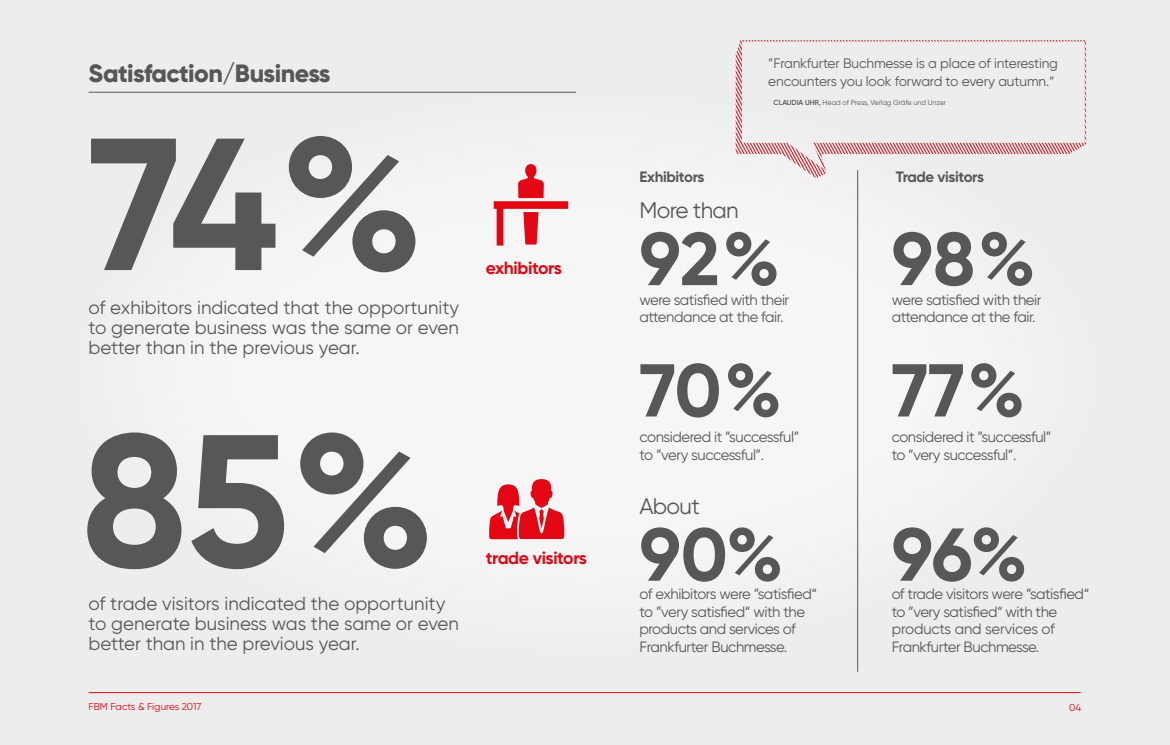
<style>
.page{position:relative;width:1170px;height:745px;background:#fff}
.page>*{position:absolute;margin:0;border:0;box-sizing:border-box;transform-origin:0 0}
.t1{font:700 187.5px "Gilroy";color:#575756}
.t2{font:700 74.5px "Gilroy";letter-spacing:-.005em;color:#575756}
.t3{font:800 25px "Gilroy";letter-spacing:-.025em;color:#575756}
.t4{font:22.5px "Gilroy";letter-spacing:-.03em;color:#575756}
.t5{font:18.75px/20px "Gilroy";color:#575756;text-align:justify}
.t6{font:700 17.5px "Gilroy";letter-spacing:-.02em;color:#e30613}
.t7{font:700 15px "Gilroy";letter-spacing:-.02em;color:#575756}
.t8{font:14.88px/17.9px "Gilroy";letter-spacing:-.03em;color:#575756}
.t9{font:13.75px/17.5px "Gilroy";letter-spacing:-.01em;color:#575756}
.t10{font:10px "Gilroy";color:#e30613}
.t11{font:7.25px "Gilroy";letter-spacing:-.01em;color:#575756}
.s1{font-weight:600}
</style>
<div class="page">
<div style="left:0;top:0;width:1169px;height:744px;background:#ededed"></div>
<hr style="left:89px;top:691px;width:991px;height:1px;background:#e30613">
<div style="left:55px;top:76px;width:1062px;height:594px;background:#f4f4f4;border-radius:50%"></div>
<svg style="left:489px;top:479px;width:76px;height:60px"></svg>
<svg style="left:493px;top:164px;width:75px;height:81px"></svg>
<hr style="left:89px;top:92px;width:487px;height:1px;background:#575756">
<hr style="left:857px;top:170px;width:1px;height:501px;background:#575756">
<svg style="left:735px;top:40px;width:350px;height:138px"></svg>
<h3 class="t3" style="left:89px;top:57px;width:243px">Satisfaction/Business</h3>
<h1 class="t1" style="left:89px;top:87px;width:337px">74%</h1>
<p class="t5" style="left:89px;top:296px;width:372px">of exhibitors indicated that the opportunity to generate business was the same or even better than in the previous year.</p>
<p class="t6" style="left:485px;top:257px;width:78px">exhibitors</p>
<h1 class="t1" style="left:81px;top:383px;width:356px">85%</h1>
<p class="t5" style="left:89px;top:593px;width:372px;text-align:left">of trade visitors indicated the opportunity to generate business was the same or even better than in the previous year.</p>
<p class="t6" style="left:485px;top:546px;width:103px">trade visitors</p>
<p class="t7" style="left:639px;top:167px;width:66px">Exhibitors</p>
<p class="t9" style="left:768px;top:55px;width:291px">”Frankfurter Buchmesse is a place of interesting encounters you look forward to every autumn.“</p>
<p class="t11" style="left:773px;top:98px;width:174px"><span class="s1">CLAUDIA UHR,</span> Head of Press, Verlag Gräfe und Unzer</p>
<p class="t7" style="left:895px;top:167px;width:90px">Trade visitors</p>
<h3 class="t4" style="left:639px;top:196px;width:101px">More than</h3>
<h2 class="t2" style="left:639px;top:212px;width:142px">92%</h2>
<p class="t8" style="left:639px;top:290px;width:151px">were satisfied with their attendance at the fair.</p>
<h2 class="t2" style="left:639px;top:343px;width:144px">70%</h2>
<p class="t8" style="left:639px;top:427px;width:161px">considered it ”successful” to ”very successful”.</p>
<h3 class="t4" style="left:639px;top:491px;width:62px">About</h3>
<h2 class="t2" style="left:639px;top:507px;width:145px">90%</h2>
<p class="t8" style="left:639px;top:584px;width:179px">of exhibitors were ”satisfied“ to ”very satisfied“ with the products and services of<br>Frankfurter Buchmesse.</p>
<h2 class="t2" style="left:891px;top:212px;width:145px">98%</h2>
<p class="t8" style="left:891px;top:290px;width:151px">were satisfied with their attendance at the fair.</p>
<h2 class="t2" style="left:891px;top:343px;width:135px">77%</h2>
<p class="t8" style="left:891px;top:427px;width:161px">considered it ”successful” to ”very successful”.</p>
<h2 class="t2" style="left:891px;top:507px;width:137px">96%</h2>
<p class="t8" style="left:891px;top:584px;width:199px">of trade visitors were ”satisfied“ to ”very satisfied“ with the products and services of<br>Frankfurter Buchmesse.</p>
<p class="t10" style="left:89px;top:699px;width:114px">FBM Facts &amp; Figures 2017</p>
<p class="t10" style="left:1069px;top:700px;width:14px">04</p>
</div>
